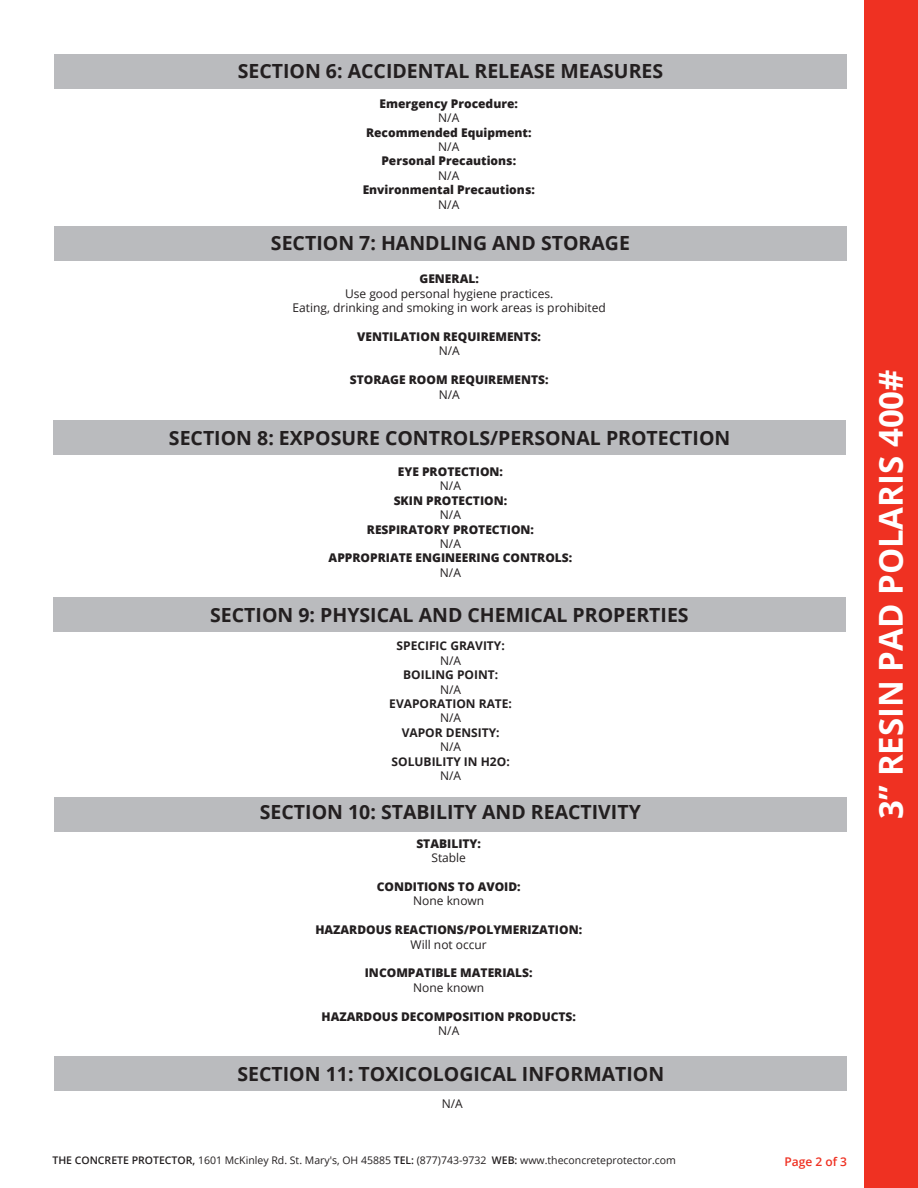
<style>
.page{position:relative;width:918px;height:1188px;background:#fff}
.page>*{position:absolute;margin:0;border:0;box-sizing:border-box;transform-origin:0 0}
.t1{font:700 33px "Open Sans";color:#fff}
.t2{font:700 19.5px "Open Sans";color:#231f20}
.t3{font:800 12px "Open Sans";color:#231f20}
.t4{font:12px "Open Sans";color:#231f20}
.t5{font:700 12px "Open Sans";color:#231f20}
.t6{font:600 12px "Open Sans";color:#ef3122}
.t7{font:10.5px "Open Sans";color:#231f20}
.s1{font-weight:600}
.s2{font-style:inherit}
</style>
<div class="page">
<div style="left:864px;top:0;width:54px;height:1188px;background:#ef3122"></div>
<div style="left:54px;top:54px;width:792px;height:34px;background:#babbbe"></div>
<div style="left:54px;top:227px;width:793px;height:34px;background:#babbbe"></div>
<div style="left:53px;top:421px;width:792px;height:34px;background:#babbbe"></div>
<div style="left:53px;top:597px;width:793px;height:34px;background:#babbbe"></div>
<div style="left:54px;top:797px;width:792px;height:34px;background:#babbbe"></div>
<div style="left:54px;top:1056px;width:792px;height:34px;background:#babbbe"></div>
<p class="t2" style="left:238px;top:57px;width:427px">SECTION 6: ACCIDENTAL RELEASE MEASURES</p>
<p class="t3" style="left:380px;top:94px;width:140px">Emergency Procedure:</p>
<p class="t4" style="left:438px;top:110px;width:23px">N/A</p>
<p class="t3" style="left:366px;top:123px;width:167px">Recommended Equipment:</p>
<p class="t4" style="left:438px;top:139px;width:23px">N/A</p>
<p class="t3" style="left:381px;top:152px;width:136px">Personal Precautions:</p>
<p class="t4" style="left:438px;top:167px;width:23px">N/A</p>
<p class="t3" style="left:363px;top:181px;width:174px">Environmental Precautions:</p>
<p class="t4" style="left:438px;top:196px;width:23px">N/A</p>
<p class="t2" style="left:271px;top:230px;width:360px">SECTION 7: HANDLING AND STORAGE</p>
<p class="t3" style="left:420px;top:270px;width:61px">GENERAL:</p>
<p class="t4" style="left:345px;top:285px;width:210px">Use good personal hygiene practices.</p>
<p class="t4" style="left:292px;top:300px;width:315px">Eating, drinking and smoking in work areas is prohibited</p>
<p class="t3" style="left:357px;top:327px;width:185px">VENTILATION REQUIREMENTS:</p>
<p class="t4" style="left:439px;top:343px;width:23px">N/A</p>
<p class="t3" style="left:350px;top:371px;width:200px">STORAGE ROOM REQUIREMENTS:</p>
<p class="t4" style="left:439px;top:386px;width:23px">N/A</p>
<p class="t2" style="left:169px;top:424px;width:563px">SECTION 8: EXPOSURE CONTROLS/PERSONAL PROTECTION</p>
<p class="t3" style="left:398px;top:462px;width:107px">EYE PROTECTION:</p>
<p class="t4" style="left:440px;top:478px;width:23px">N/A</p>
<p class="t3" style="left:394px;top:491px;width:115px">SKIN PROTECTION:</p>
<p class="t4" style="left:440px;top:507px;width:23px">N/A</p>
<p class="t3" style="left:367px;top:520px;width:169px">RESPIRATORY PROTECTION:</p>
<p class="t4" style="left:440px;top:535px;width:23px">N/A</p>
<p class="t3" style="left:329px;top:549px;width:245px">APPROPRIATE ENGINEERING CONTROLS:</p>
<p class="t4" style="left:440px;top:564px;width:23px">N/A</p>
<p class="t2" style="left:210px;top:601px;width:480px">SECTION 9: PHYSICAL AND CHEMICAL PROPERTIES</p>
<p class="t5" style="left:397px;top:638px;width:110px">SPECIFIC GRAVITY:</p>
<p class="t4" style="left:440px;top:652px;width:23px">N/A</p>
<p class="t5" style="left:403px;top:666px;width:97px">BOILING POINT:</p>
<p class="t4" style="left:440px;top:681px;width:23px">N/A</p>
<p class="t5" style="left:389px;top:695px;width:124px">EVAPORATION RATE:</p>
<p class="t4" style="left:440px;top:710px;width:23px">N/A</p>
<p class="t5" style="left:402px;top:724px;width:100px">VAPOR DENSITY:</p>
<p class="t4" style="left:440px;top:739px;width:23px">N/A</p>
<p class="t5" style="left:392px;top:753px;width:120px">SOLUBILITY IN H2O:</p>
<p class="t4" style="left:440px;top:767px;width:23px">N/A</p>
<p class="t2" style="left:260px;top:798px;width:383px">SECTION 10: STABILITY AND REACTIVITY</p>
<p class="t3" style="left:416px;top:834px;width:66px">STABILITY:</p>
<p class="t4" style="left:431px;top:850px;width:36px">Stable</p>
<p class="t3" style="left:377px;top:878px;width:146px">CONDITIONS TO AVOID:</p>
<p class="t4" style="left:413px;top:893px;width:73px">None known</p>
<p class="t3" style="left:315px;top:921px;width:268px">HAZARDOUS REACTIONS/POLYMERIZATION:</p>
<p class="t4" style="left:411px;top:936px;width:78px">Will not occur</p>
<p class="t3" style="left:365px;top:964px;width:169px">INCOMPATIBLE MATERIALS:</p>
<p class="t4" style="left:413px;top:979px;width:73px">None known</p>
<p class="t3" style="left:321px;top:1007px;width:256px">HAZARDOUS DECOMPOSITION PRODUCTS:</p>
<p class="t4" style="left:438px;top:1022px;width:23px">N/A</p>
<p class="t2" style="left:237px;top:1060px;width:428px">SECTION 11: TOXICOLOGICAL INFORMATION</p>
<p class="t4" style="left:442px;top:1095px;width:23px">N/A</p>
<p class="t7" style="left:52px;top:1153px;width:625px"><span class="s1">THE CONCRETE PROTECTOR,</span> <span class="s2">1601 McKinley Rd. St. Mary's, OH 45885</span> <span class="s1">TEL:</span> (877)743-9732 <span class="s1">WEB:</span> www.theconcreteprotector.com</p>
<p class="t6" style="left:784px;top:1153px;width:64px">Page 2 of 3</p>
<p class="t1" style="left:867px;top:819px;width:451px;rotate:-90deg">3” RESIN PAD POLARIS 400#</p>
</div>
